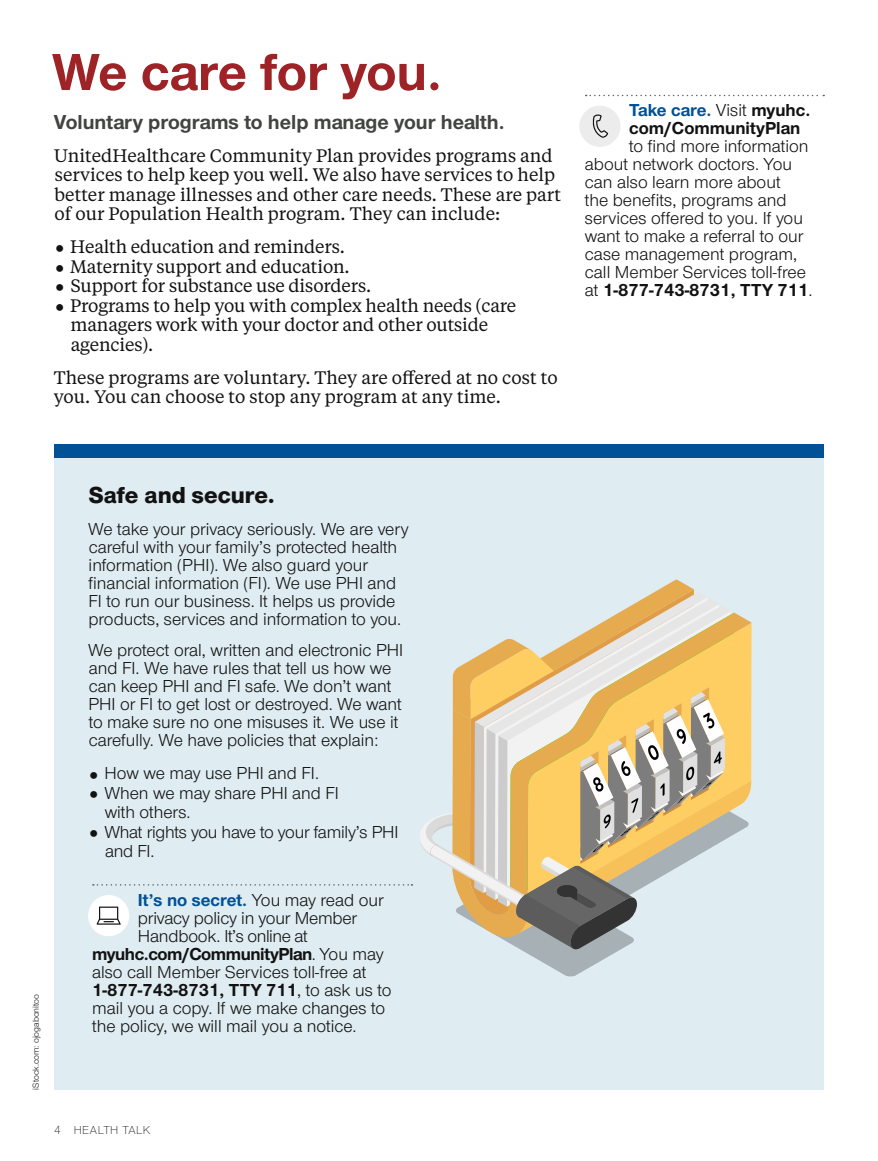
<style>
.page{position:relative;width:878px;height:1161px;background:#fff}
.page>*{position:absolute;margin:0;border:0;box-sizing:border-box;transform-origin:0 0}
.t1{font:700 54px "UHC Sans";color:#9d2326}
.t2{font:800 24px "UHC Sans";color:#121212}
.t3{font:700 21px "UHC Sans";color:#424441}
.t4{font:18px/18px "UHC Sans";color:#121212}
.t5{font:18px/19.5px "UHC Serif Text";color:#121212}
.t6{font:700 18px/18px "UHC Sans";color:#121212}
.t7{font:700 18px "UHC Sans";letter-spacing:-.025em;color:#121212}
.t8{font:700 18px "UHC Sans";color:#005195}
.t9{font:18px "UHC Sans";letter-spacing:-.02em;color:#121212}
.t10{font:300 12px "UHC Sans";letter-spacing:.04em;color:#121212}
.t11{font:9px "UHC Sans";color:#121212}
.s1{color:#005195}
.s2{font-weight:400}
.s3{font-weight:700}
.s4{font-weight:400;color:#121212}
</style>
<div class="page">
<svg style="left:585px;top:95px;width:239px;height:1px"></svg>
<div style="left:579px;top:106px;width:41px;height:41px;background:#ebeceb;border-radius:50%"></div>
<svg style="left:592px;top:114px;width:16px;height:24px"></svg>
<div style="left:54px;top:452px;width:770px;height:638px;background:#dfecf1"></div>
<div style="left:54px;top:444px;width:770px;height:14px;background:#005195"></div>
<svg style="left:93px;top:884px;width:319px;height:2px"></svg>
<div style="left:88px;top:895px;width:41px;height:41px;background:#fff;border-radius:50%"></div>
<svg style="left:97px;top:907px;width:24px;height:18px"></svg>
<svg style="left:523px;top:951px;width:95px;height:26px;fill:#a8b2b6"></svg>
<svg style="left:420px;top:579px;width:331px;height:372px"></svg>
<h1 class="t1" style="left:52px;top:36px;width:391px">We care for you.</h1>
<p class="t3" style="left:54px;top:108px;width:452px">Voluntary programs to help manage your health.</p>
<p class="t5" style="left:54px;top:145px;width:508px">UnitedHealthcare Community Plan provides programs and services to help keep you well. We also have services to help better manage illnesses and other care needs. These are part of our Population Health program. They can include:</p>
<p class="t5" style="left:70px;top:236px;width:447px">Health education and reminders.<br>Maternity support and education.<br>Support for substance use disorders.<br>Programs to help you with complex health needs (care managers work with your doctor and other outside agencies).</p>
<p class="t5" style="left:54px;top:367px;width:505px">These programs are voluntary. They are offered at no cost to you. You can choose to stop any program at any time.</p>
<p class="t6" style="left:629px;top:101px;width:183px"><span class="s1">Take care.</span> <span class="s2">Visit</span> myuhc. com/CommunityPlan</p>
<p class="t4" style="left:585px;top:137px;width:229px;text-indent:44px">to find more information about network doctors. You can also learn more about<br>the benefits, programs and services offered to you. If you want to make a referral to our case management program, call Member Services toll-free at <span class="s3">1-877-743-8731, TTY 711</span>.</p>
<p class="t11" style="left:30px;top:1090px;width:97px;rotate:-90deg">iStock.com: ojogabonitoo</p>
<h2 class="t2" style="left:89px;top:479px;width:188px">Safe and secure.</h2>
<p class="t4" style="left:88px;top:519px;width:322px">We take your privacy seriously. We are very careful with your family’s protected health information (PHI). We also guard your financial information (FI). We use PHI and FI to run our business. It helps us provide products, services and information to you.</p>
<p class="t4" style="left:88px;top:641px;width:316px">We protect oral, written and electronic PHI and FI. We have rules that tell us how we can keep PHI and FI safe. We don’t want PHI or FI to get lost or destroyed. We want to make sure no one misuses it. We use it carefully. We have policies that explain:</p>
<p class="t4" style="left:104px;top:763px;width:295px;line-height:19.5px">How we may use PHI and FI.<br>When we may share PHI and FI<br>with others.<br>What rights you have to your family’s PHI and FI.</p>
<p class="t8" style="left:138px;top:888px;width:247px">It’s no secret. <span class="s4">You may read our</span></p>
<p class="t4" style="left:138px;top:908px;width:221px">privacy policy in your Member</p>
<p class="t9" style="left:138px;top:924px;width:171px">Handbook. It’s online at</p>
<p class="t7" style="left:92px;top:942px;width:293px">myuhc.com/CommunityPlan<span class="s2">. You may</span></p>
<p class="t4" style="left:92px;top:962px;width:276px">also call Member Services toll-free at</p>
<p class="t6" style="left:92px;top:980px;width:301px">1-877-743-8731, TTY 711<span class="s2">, to ask us to</span></p>
<p class="t4" style="left:92px;top:998px;width:294px">mail you a copy. If we make changes to</p>
<p class="t4" style="left:92px;top:1016px;width:266px">the policy, we will mail you a notice.</p>
<p class="t10" style="left:54px;top:1122px;width:98px">4 HEALTH TALK</p>
</div>
